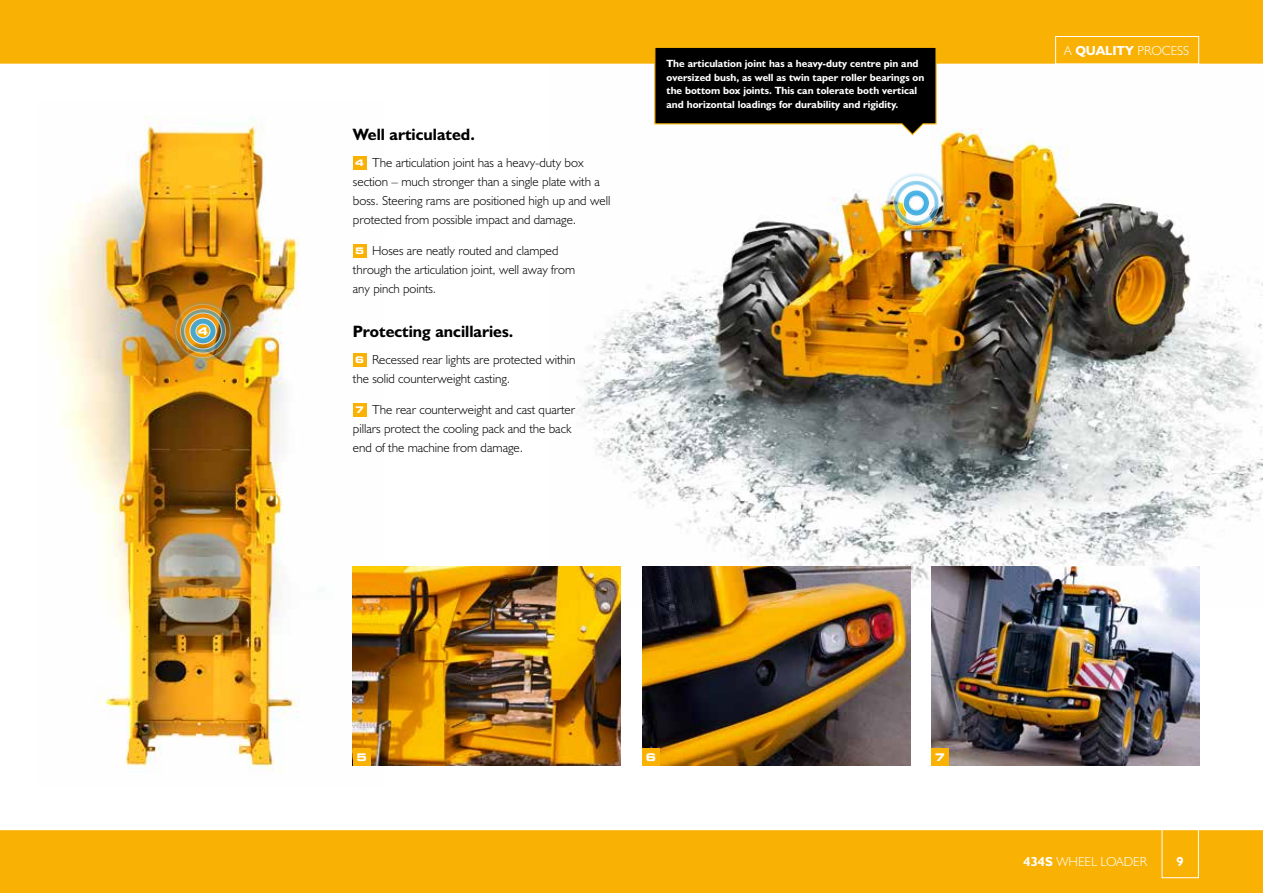
<style>
.page{position:relative;width:1263px;height:893px;background:#fff}
.page>*{position:absolute;margin:0;border:0;box-sizing:border-box;transform-origin:0 0}
.t1{font:16.5px "JCB Bold";color:#000}
.t2{font:13.2px/18.8px "JCB Light";color:#000}
.t3{font:13.2px "JCB Light";color:#fff}
.t4{font:13.2px "JCB Bold";color:#fff}
.t5{font:10.5px/13.5px "JCB Bold";color:#fff}
.t6{font:700 expanded 10.5px "Square 721 BT";color:#fff}
.s1{font-family:"Square 721 BT";font-weight:700;font-stretch:expanded;font-size:9.15px;color:#fff}
.s2{font-family:"JCB Bold"}
</style>
<div class="page">
<div style="left:0;top:829px;width:1263px;height:64px;background:#f9b104"></div>
<hr style="left:0;top:829px;width:1263px;height:1px;background:#fff">
<img style="left:49px;top:116px;width:335px;height:657px">
<img style="left:551px;top:128px;width:712px;height:480px">
<div style="left:0;top:0;width:1263px;height:64px;background:#f9b104"></div>
<div style="left:353px;top:156px;width:13px;height:13px;background:#f9b104"></div>
<div style="left:353px;top:244px;width:13px;height:13px;background:#f9b104"></div>
<div style="left:353px;top:353px;width:13px;height:13px;background:#f9b104"></div>
<div style="left:353px;top:403px;width:13px;height:13px;background:#f9b104"></div>
<div style="left:1162px;top:819px;width:37px;height:59px;border:1px solid #fff"></div>
<img style="left:353px;top:567px;width:268px;height:198px">
<img style="left:931px;top:567px;width:268px;height:198px">
<img style="left:642px;top:567px;width:268px;height:198px">
<div style="left:1055px;top:36px;width:144px;height:28px;border:1px solid #fff"></div>
<svg style="left:654px;top:47px;width:283px;height:89px;background:#272520"></svg>
<div style="left:353px;top:748px;width:17px;height:17px;background:#f9b104"></div>
<div style="left:642px;top:748px;width:17px;height:17px;background:#f9b104"></div>
<img style="left:884px;top:171px;width:64px;height:64px">
<img style="left:171px;top:299px;width:64px;height:64px">
<div style="left:931px;top:748px;width:18px;height:17px;background:#f9b104"></div>
<p class="t6" style="left:198px;top:325px;width:12px">4</p>
<p class="t1" style="left:353px;top:124px;width:123px">Well articulated.</p>
<p class="t2" style="left:353px;top:153px;width:259px"><span class="s1">4</span> The articulation joint has a heavy-duty box section – much stronger than a single plate with a boss. Steering rams are positioned high up and well protected from possible impact and damage.</p>
<p class="t2" style="left:353px;top:241px;width:224px"><span class="s1">5</span> Hoses are neatly routed and clamped through the articulation joint, well away from any pinch points.</p>
<p class="t1" style="left:353px;top:321px;width:162px">Protecting ancillaries.</p>
<p class="t2" style="left:353px;top:350px;width:224px"><span class="s1">6</span> Recessed rear lights are protected within the solid counterweight casting.</p>
<p class="t2" style="left:353px;top:400px;width:224px"><span class="s1">7</span> The rear counterweight and cast quarter pillars protect the cooling pack and the back end of the machine from damage.</p>
<p class="t5" style="left:666px;top:57px;width:259px">The articulation joint has a heavy-duty centre pin and oversized bush, as well as twin taper roller bearings on the bottom box joints. This can tolerate both vertical and horizontal loadings for durability and rigidity.</p>
<p class="t3" style="left:1064px;top:43px;width:126px">A <span class="s2">QUALITY</span> PROCESS</p>
<p class="t6" style="left:356px;top:751px;width:12px">5</p>
<p class="t6" style="left:646px;top:751px;width:12px">6</p>
<p class="t6" style="left:935px;top:751px;width:12px">7</p>
<p class="t3" style="left:1023px;top:853px;width:125px"><span class="s2">434S</span> WHEEL LOADER</p>
<p class="t4" style="left:1176px;top:853px;width:9px">9</p>
</div>
